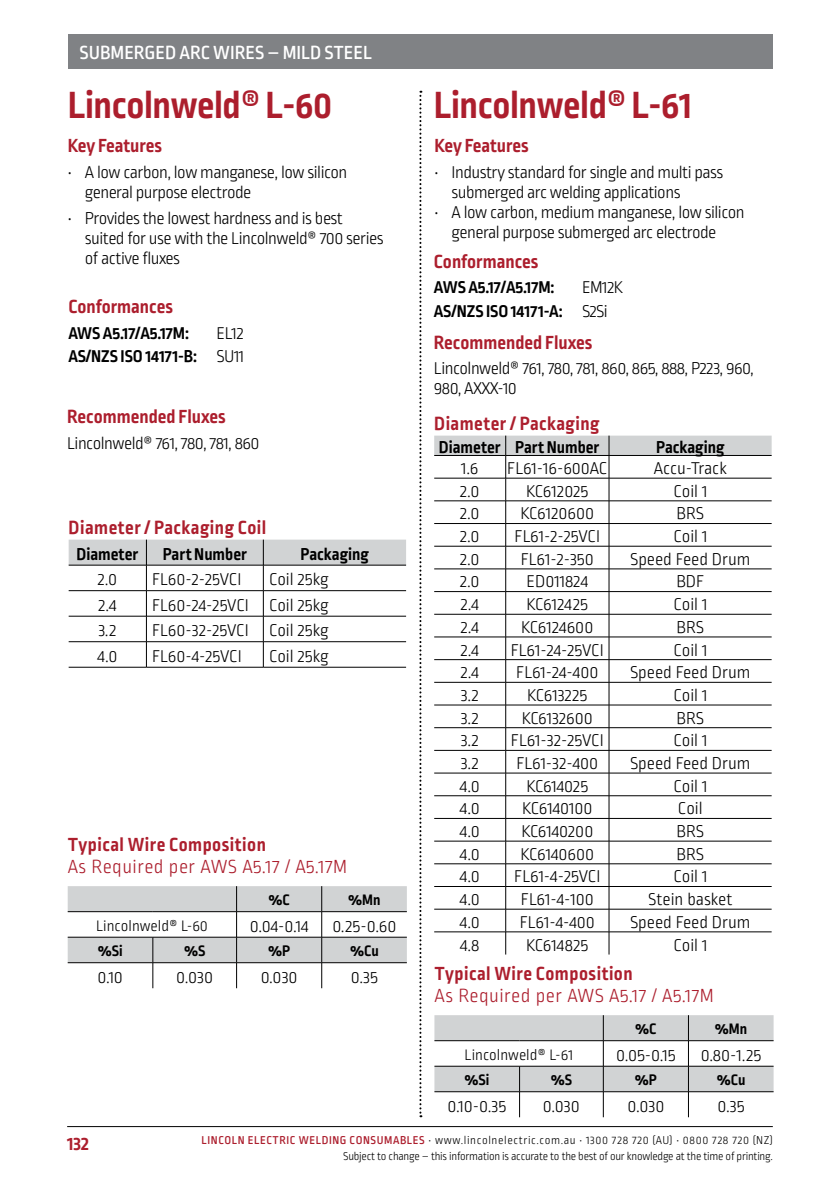
<style>
.page{position:relative;width:840px;height:1191px;background:#fff}
.page>*{position:absolute;margin:0;border:0;box-sizing:border-box;transform-origin:0 0}
.t1{font:700 40px "Ropa Sans Pro";letter-spacing:-.01em;color:#ac1e2d}
.t2{font:700 20px "Ropa Sans Pro";letter-spacing:.01em;color:#ac1e2d}
.t3{font:300 20px "Ropa Sans Pro";letter-spacing:.025em;color:#ac1e2d}
.t4{font:500 20px "Ropa Sans Pro";color:#fff}
.t5{font:300 18px/20px "Ropa Sans Pro";letter-spacing:-.02em;color:#000}
.t6{font:300 18px "Ropa Sans Pro";color:#000}
.t7{font:700 18px/23.6px "Ropa Sans Pro";color:#000;text-align:right}
.t8{font:300 16px "Ropa Sans Pro";color:#000}
.t9{font:700 16px "Ropa Sans Pro";color:#000}
.t10{font:300 12px/16px "Ropa Sans Pro";letter-spacing:-.02em;color:#000;text-align:right}
.s1{font-weight:300}
.s2{font-weight:500;color:#ac1e2d}
</style>
<div class="page">
<hr style="left:67px;top:1126px;width:705px;height:1px;background:#000">
<div style="left:68px;top:34px;width:704px;height:34px;background:#808285"></div>
<svg style="left:68px;top:886px;width:338px;height:102px"></svg>
<svg style="left:434px;top:1015px;width:339px;height:102px"></svg>
<svg style="left:419px;top:91px;width:2px;height:1026px"></svg>
<svg style="left:434px;top:435px;width:337px;height:519px"></svg>
<svg style="left:69px;top:539px;width:337px;height:128px"></svg>
<hr style="left:69px;top:667px;width:77px;height:1px;background:#000">
<hr style="left:146px;top:667px;width:117px;height:1px;background:#000">
<hr style="left:263px;top:667px;width:143px;height:1px;background:#000">
<p class="t4" style="left:80px;top:41px;width:294px">SUBMERGED ARC WIRES – MILD STEEL</p>
<h1 class="t1" style="left:68px;top:82px;width:265px">Lincolnweld® L-60</h1>
<h1 class="t1" style="left:433px;top:82px;width:259px">Lincolnweld® L-61</h1>
<p class="t2" style="left:68px;top:134px;width:96px">Key Features</p>
<p class="t5" style="left:85px;top:163px;width:264px;text-indent:-17px">• A low carbon, low manganese, low silicon general purpose electrode</p>
<p class="t5" style="left:85px;top:209px;width:300px;text-indent:-17px">• Provides the lowest hardness and is best suited for use with the Lincolnweld® 700 series of active fluxes</p>
<p class="t2" style="left:68px;top:295px;width:106px">Conformances</p>
<p class="t7" style="left:68px;top:322px;width:122px">AWS A5.17/A5.17M:</p>
<p class="t7" style="left:68px;top:322px;width:177px"><span class="s1">EL12<br></span>AS/NZS ISO 14171-B: <span class="s1">SU11</span></p>
<p class="t2" style="left:434px;top:134px;width:96px">Key Features</p>
<p class="t5" style="left:451px;top:163px;width:273px;text-indent:-17px">• Industry standard for single and multi pass submerged arc welding applications</p>
<p class="t5" style="left:451px;top:203px;width:294px;text-indent:-17px">• A low carbon, medium manganese, low silicon general purpose submerged arc electrode</p>
<p class="t2" style="left:433px;top:250px;width:106px">Conformances</p>
<p class="t7" style="left:433px;top:277px;width:122px">AWS A5.17/A5.17M:</p>
<p class="t7" style="left:433px;top:277px;width:190px;text-align:left;text-indent:148px"><span class="s1">EM12K<br></span>AS/NZS ISO 14171-A: <span class="s1">S2Si</span></p>
<p class="t2" style="left:433px;top:331px;width:160px">Recommended Fluxes</p>
<p class="t5" style="left:433px;top:359px;width:321px">Lincolnweld® 761, 780, 781, 860, 865, 888, P223, 960,<br>980, AXXX-10</p>
<p class="t2" style="left:67px;top:405px;width:160px">Recommended Fluxes</p>
<p class="t5" style="left:67px;top:434px;width:194px">Lincolnweld® 761, 780, 781, 860</p>
<p class="t2" style="left:434px;top:412px;width:167px">Diameter / Packaging</p>
<p class="t7" style="left:438px;top:436px;width:162px">Diameter Part Number</p>
<p class="t7" style="left:655px;top:436px;width:70px">Packaging</p>
<p class="t5" style="left:461px;top:459px;width:19px">1.6</p>
<p class="t6" style="left:507px;top:459px;width:102px">FL61-16-600AC</p>
<p class="t6" style="left:653px;top:459px;width:74px">Accu-Track</p>
<p class="t5" style="left:460px;top:482px;width:21px">2.0</p>
<p class="t6" style="left:526px;top:481px;width:63px">KC612025</p>
<p class="t5" style="left:673px;top:482px;width:35px">Coil 1</p>
<p class="t5" style="left:460px;top:505px;width:21px">2.0</p>
<p class="t6" style="left:520px;top:504px;width:75px">KC6120600</p>
<p class="t5" style="left:676px;top:505px;width:29px">BRS</p>
<p class="t5" style="left:460px;top:527px;width:21px">2.0</p>
<p class="t6" style="left:514px;top:527px;width:87px">FL61-2-25VCI</p>
<p class="t5" style="left:673px;top:527px;width:35px">Coil 1</p>
<p class="t5" style="left:460px;top:550px;width:21px">2.0</p>
<p class="t5" style="left:520px;top:550px;width:75px">FL61-2-350</p>
<p class="t6" style="left:629px;top:549px;width:122px">Speed Feed Drum</p>
<p class="t5" style="left:460px;top:573px;width:21px">2.0</p>
<p class="t6" style="left:526px;top:572px;width:63px">ED011824</p>
<p class="t5" style="left:676px;top:573px;width:29px">BDF</p>
<p class="t5" style="left:460px;top:595px;width:20px">2.4</p>
<p class="t6" style="left:526px;top:595px;width:63px">KC612425</p>
<p class="t5" style="left:673px;top:595px;width:35px">Coil 1</p>
<p class="t5" style="left:460px;top:618px;width:20px">2.4</p>
<p class="t6" style="left:521px;top:617px;width:73px">KC6124600</p>
<p class="t5" style="left:676px;top:618px;width:29px">BRS</p>
<p class="t5" style="left:460px;top:641px;width:20px">2.4</p>
<p class="t6" style="left:510px;top:640px;width:94px">FL61-24-25VCI</p>
<p class="t5" style="left:673px;top:641px;width:35px">Coil 1</p>
<p class="t5" style="left:460px;top:663px;width:20px">2.4</p>
<p class="t6" style="left:516px;top:663px;width:84px">FL61-24-400</p>
<p class="t6" style="left:629px;top:663px;width:122px">Speed Feed Drum</p>
<p class="t5" style="left:460px;top:686px;width:20px">3.2</p>
<p class="t6" style="left:527px;top:685px;width:61px">KC613225</p>
<p class="t5" style="left:673px;top:686px;width:35px">Coil 1</p>
<p class="t5" style="left:460px;top:709px;width:20px">3.2</p>
<p class="t6" style="left:521px;top:708px;width:73px">KC6132600</p>
<p class="t5" style="left:676px;top:709px;width:29px">BRS</p>
<p class="t5" style="left:460px;top:731px;width:20px">3.2</p>
<p class="t6" style="left:510px;top:731px;width:94px">FL61-32-25VCI</p>
<p class="t5" style="left:673px;top:731px;width:35px">Coil 1</p>
<p class="t5" style="left:460px;top:754px;width:20px">3.2</p>
<p class="t6" style="left:516px;top:753px;width:83px">FL61-32-400</p>
<p class="t6" style="left:629px;top:753px;width:122px">Speed Feed Drum</p>
<p class="t5" style="left:459px;top:777px;width:21px">4.0</p>
<p class="t6" style="left:526px;top:776px;width:63px">KC614025</p>
<p class="t5" style="left:673px;top:777px;width:35px">Coil 1</p>
<p class="t5" style="left:459px;top:799px;width:21px">4.0</p>
<p class="t6" style="left:522px;top:799px;width:72px">KC6140100</p>
<p class="t5" style="left:677px;top:799px;width:26px">Coil</p>
<p class="t5" style="left:459px;top:822px;width:21px">4.0</p>
<p class="t6" style="left:521px;top:821px;width:73px">KC6140200</p>
<p class="t5" style="left:676px;top:822px;width:29px">BRS</p>
<p class="t5" style="left:459px;top:845px;width:21px">4.0</p>
<p class="t6" style="left:520px;top:844px;width:75px">KC6140600</p>
<p class="t5" style="left:676px;top:845px;width:29px">BRS</p>
<p class="t5" style="left:459px;top:867px;width:21px">4.0</p>
<p class="t6" style="left:514px;top:867px;width:87px">FL61-4-25VCI</p>
<p class="t5" style="left:673px;top:867px;width:35px">Coil 1</p>
<p class="t5" style="left:459px;top:890px;width:21px">4.0</p>
<p class="t5" style="left:520px;top:890px;width:74px">FL61-4-100</p>
<p class="t6" style="left:648px;top:889px;width:86px">Stein basket</p>
<p class="t5" style="left:459px;top:913px;width:21px">4.0</p>
<p class="t5" style="left:519px;top:913px;width:77px">FL61-4-400</p>
<p class="t6" style="left:629px;top:912px;width:122px">Speed Feed Drum</p>
<p class="t5" style="left:460px;top:936px;width:21px">4.8</p>
<p class="t6" style="left:526px;top:935px;width:64px">KC614825</p>
<p class="t5" style="left:673px;top:936px;width:35px">Coil 1</p>
<p class="t2" style="left:69px;top:516px;width:199px">Diameter / Packaging Coil</p>
<p class="t7" style="left:76px;top:543px;width:63px">Diameter</p>
<p class="t7" style="left:163px;top:543px;width:86px">Part Number</p>
<p class="t7" style="left:300px;top:543px;width:70px">Packaging</p>
<p class="t5" style="left:98px;top:570px;width:21px">2.0</p>
<p class="t6" style="left:152px;top:570px;width:91px">FL60-2-25VCI</p>
<p class="t6" style="left:269px;top:570px;width:61px">Coil 25kg</p>
<p class="t5" style="left:98px;top:596px;width:20px">2.4</p>
<p class="t6" style="left:152px;top:595px;width:178px">FL60-24-25VCI Coil 25kg</p>
<p class="t5" style="left:98px;top:621px;width:20px">3.2</p>
<p class="t6" style="left:152px;top:621px;width:178px">FL60-32-25VCI Coil 25kg</p>
<p class="t5" style="left:97px;top:647px;width:21px">4.0</p>
<p class="t6" style="left:152px;top:646px;width:91px">FL60-4-25VCI</p>
<p class="t6" style="left:269px;top:646px;width:61px">Coil 25kg</p>
<p class="t2" style="left:68px;top:833px;width:200px">Typical Wire Composition</p>
<p class="t3" style="left:68px;top:856px;width:281px">As Required per AWS A5.17 / A5.17M</p>
<p class="t9" style="left:268px;top:891px;width:23px">%C</p>
<p class="t9" style="left:348px;top:891px;width:34px">%Mn</p>
<p class="t8" style="left:96px;top:917px;width:113px">Lincolnweld® L-60</p>
<p class="t5" style="left:250px;top:917px;width:60px">0.04-0.14</p>
<p class="t5" style="left:332px;top:917px;width:65px">0.25-0.60</p>
<p class="t9" style="left:98px;top:942px;width:26px">%Si</p>
<p class="t9" style="left:184px;top:942px;width:23px">%S</p>
<p class="t9" style="left:268px;top:942px;width:23px">%P</p>
<p class="t9" style="left:350px;top:942px;width:30px">%Cu</p>
<p class="t5" style="left:97px;top:968px;width:27px">0.10</p>
<p class="t5" style="left:176px;top:968px;width:38px">0.030</p>
<p class="t5" style="left:260px;top:968px;width:38px">0.030</p>
<p class="t5" style="left:350px;top:968px;width:29px">0.35</p>
<p class="t2" style="left:434px;top:962px;width:200px">Typical Wire Composition</p>
<p class="t3" style="left:434px;top:985px;width:281px">As Required per AWS A5.17 / A5.17M</p>
<p class="t9" style="left:635px;top:1020px;width:23px">%C</p>
<p class="t9" style="left:714px;top:1020px;width:34px">%Mn</p>
<p class="t8" style="left:464px;top:1046px;width:110px">Lincolnweld® L-61</p>
<p class="t5" style="left:615px;top:1046px;width:61px">0.05-0.15</p>
<p class="t5" style="left:700px;top:1046px;width:62px">0.80-1.25</p>
<p class="t9" style="left:464px;top:1071px;width:26px">%Si</p>
<p class="t9" style="left:550px;top:1071px;width:23px">%S</p>
<p class="t9" style="left:634px;top:1071px;width:23px">%P</p>
<p class="t9" style="left:716px;top:1071px;width:30px">%Cu</p>
<p class="t5" style="left:447px;top:1097px;width:60px">0.10-0.35</p>
<p class="t5" style="left:542px;top:1097px;width:38px">0.030</p>
<p class="t5" style="left:627px;top:1097px;width:38px">0.030</p>
<p class="t5" style="left:717px;top:1097px;width:29px">0.35</p>
<p class="t2" style="left:67px;top:1132px;width:23px">132</p>
<p class="t10" style="left:201px;top:1132px;width:572px"><span class="s2">LINCOLN ELECTRIC WELDING CONSUMABLES</span> • www.lincolnelectric.com.au • 1300 728 720 (AU) • 0800 728 720 (NZ)<br>Subject to change – this information is accurate to the best of our knowledge at the time of printing.</p>
</div>
